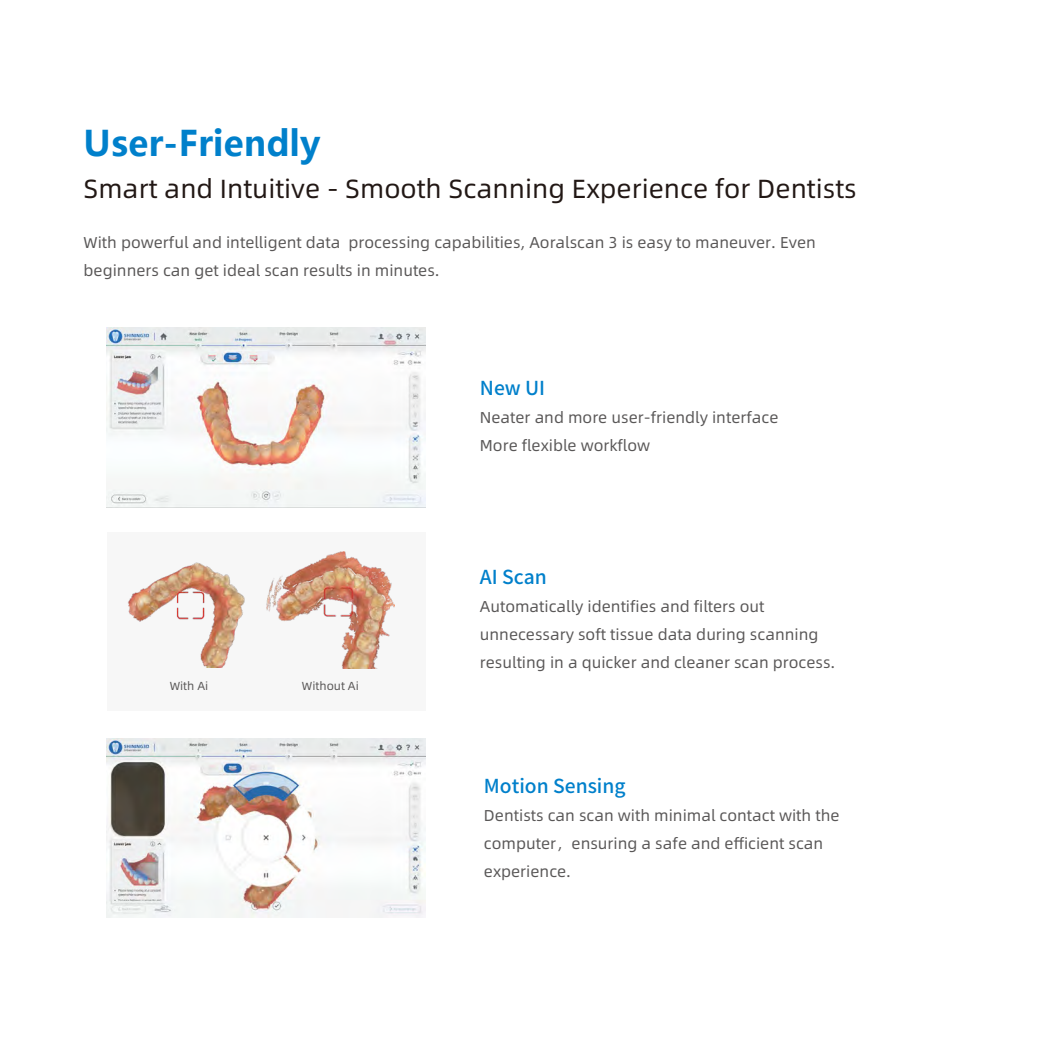
<style>
.page{position:relative;width:1042px;height:1042px;background:#fff}
.page>*{position:absolute;margin:0;border:0;box-sizing:border-box;transform-origin:0 0}
.t1{font:700 35px "Microsoft Ya Hei";color:#0080cb}
.t2{font:26.25px "Alibaba Pu Hui Ti R";color:#221815}
.t3{font:500 19.25px "Source Han Sans SC";color:#0080cb}
.t4{font:15.75px/28px "Alibaba Pu Hui Ti R";color:#595757}
.t5{font:11.72px "Alibaba Pu Hui Ti R";color:#595757}
</style>
<div class="page">
<div style="left:107px;top:532px;width:319px;height:179px;background:#f7f7f7"></div>
<img style="left:128px;top:562px;width:117px;height:106px">
<img style="left:266px;top:551px;width:128px;height:117px">
<img style="left:107px;top:738px;width:319px;height:179px">
<img style="left:107px;top:327px;width:319px;height:180px">
<h1 class="t1" style="left:84px;top:119px;width:238px">User-Friendly</h1>
<h2 class="t2" style="left:84px;top:169px;width:775px">Smart and Intuitive - Smooth Scanning Experience for Dentists</h2>
<p class="t4" style="left:84px;top:228px;width:734px">With powerful and intelligent data processing capabilities, Aoralscan 3 is easy to maneuver. Even beginners can get ideal scan results in minutes.</p>
<p class="t3" style="left:480px;top:377px;width:67px">New UI</p>
<p class="t4" style="left:480px;top:403px;width:300px">Neater and more user-friendly interface<br>More flexible workflow</p>
<p class="t5" style="left:170px;top:676px;width:40px">With Ai</p>
<p class="t5" style="left:302px;top:676px;width:58px">Without Ai</p>
<p class="t3" style="left:480px;top:566px;width:68px">AI Scan</p>
<p class="t4" style="left:480px;top:592px;width:357px">Automatically identifies and filters out unnecessary soft tissue data during scanning resulting in a quicker and cleaner scan process.</p>
<p class="t3" style="left:484px;top:775px;width:143px">Motion Sensing</p>
<p class="t4" style="left:484px;top:800px;width:357px">Dentists can scan with minimal contact with the computer，ensuring a safe and efficient scan experience.</p>
</div>
